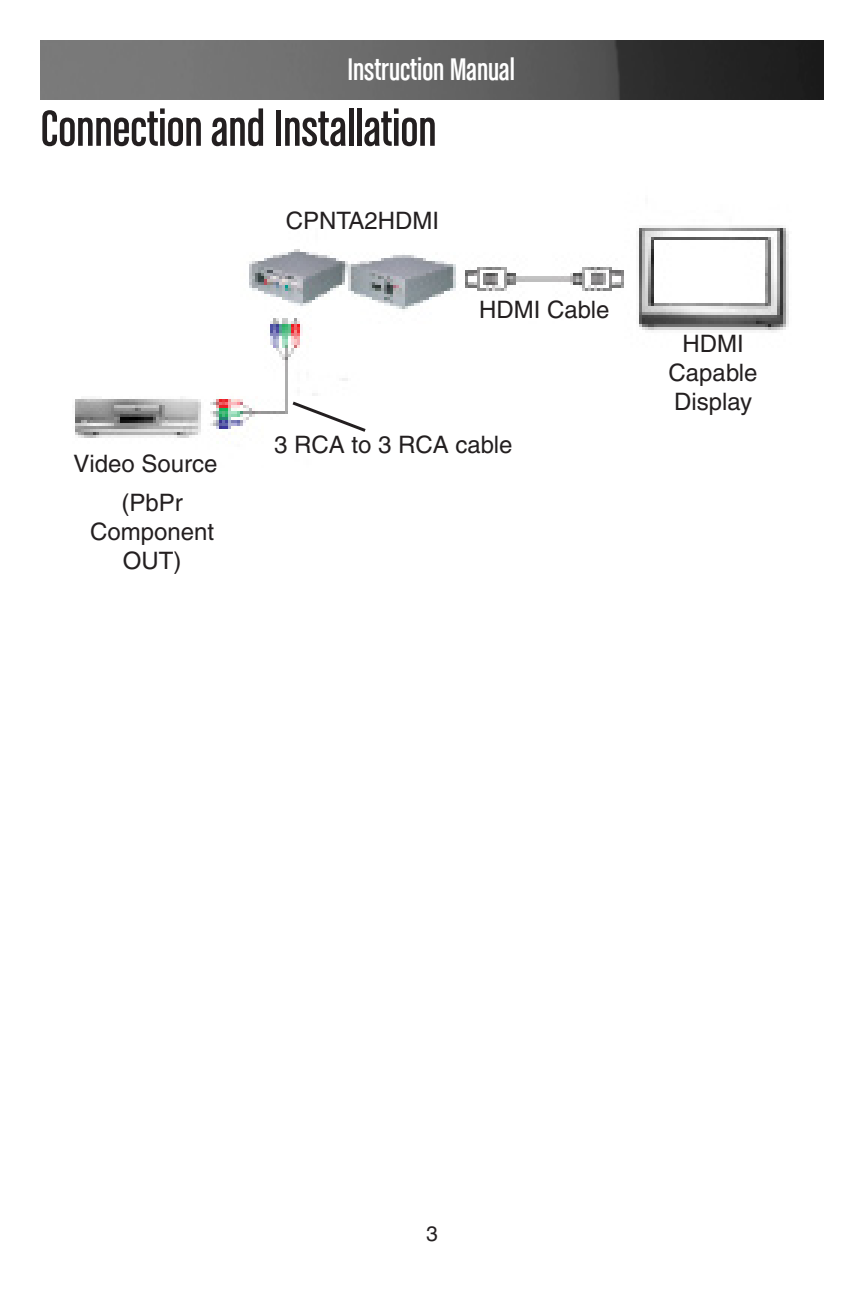
<style>
.page{position:relative;width:864px;height:1296px;background:#fff}
.page>*{position:absolute;margin:0;border:0;box-sizing:border-box;transform-origin:0 0}
.Body_Header{font:54px "Chalet Comprime Cologne Sixty";color:#231f20}
.t1{font:33px "Chalet Comprime Cologne Sixty";color:#fff}
.Body_Copy{font:24px/28.8px "Helvetica";color:#231f20;text-align:center}
.Small_Print{font:24px/28.8px "Helvetica";color:#231f20;text-align:center}
.t2{font:21px "Helvetica";color:#231f20}
</style>
<div class="page">
<img style="left:41px;top:40px;width:782px;height:59px">
<img style="left:75px;top:225px;width:714px;height:213px">
<svg style="left:289px;top:399px;width:80px;height:35px"></svg>
<h2 class="t1" style="left:347px;top:51px;width:169px">Instruction Manual</h2>
<p class="Body_Header" style="left:40px;top:99px;width:398px">Connection and Installation</p>
<p class="Body_Copy" style="left:74px;top:449px;width:146px">Video Source</p>
<p class="Body_Copy" style="left:90px;top:488px;width:126px">(PbPr<br>Component<br>OUT)</p>
<p class="Small_Print" style="left:286px;top:206px;width:155px">CPNTA2HDMI</p>
<p class="Small_Print" style="left:479px;top:295px;width:132px">HDMI Cable</p>
<p class="Body_Copy" style="left:274px;top:430px;width:240px">3 RCA to 3 RCA cable</p>
<p class="Small_Print" style="left:669px;top:329px;width:90px">HDMI<br>Capable<br>Display</p>
<p class="t2" style="left:426px;top:1221px;width:13px">3</p>
</div>
